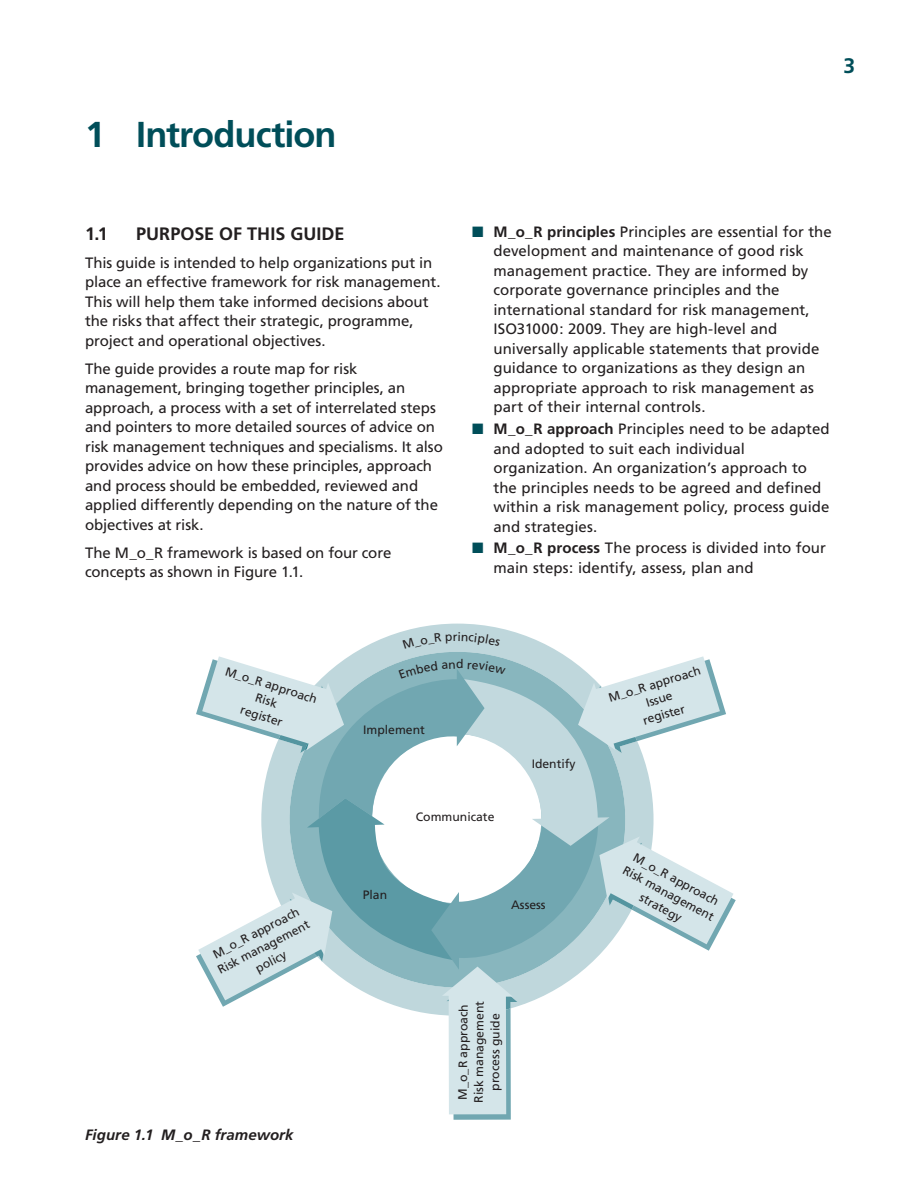
<style>
.page{position:relative;width:919px;height:1191px;background:#fff}
.page>*{position:absolute;margin:0;border:0;box-sizing:border-box;transform-origin:0 0}
.t1{font:700 36px "Frutiger";letter-spacing:-.025em;color:#004e59}
.t2{font:700 21px "Frutiger";color:#004e59}
.t3{font:700 18px "Frutiger";color:#231f20}
.t4{font:15px/19.5px "Frutiger";color:#231f20}
.t5{font:italic 700 15px "Frutiger";letter-spacing:.005em;color:#231f20}
.t6{font:12.15px/16px "Frutiger";color:#231f20;text-align:center}
.s1{color:#004e59}
.s2{font-weight:700}
</style>
<div class="page">
<svg style="left:350px;top:623px;width:215px;height:33px;fill:#bfd7dc"></svg>
<svg style="left:403px;top:633px;width:49px;height:16px"></svg>
<svg style="left:458px;top:632px;width:42px;height:14px"></svg>
<svg style="left:196px;top:656px;width:539px;height:463px"></svg>
<h1 class="t1" style="left:85px;top:113px;width:253px">1 Introduction</h1>
<h2 class="t2" style="left:843px;top:53px;width:13px">3</h2>
<p class="t3" style="left:85px;top:223px;width:24px">1.1</p>
<p class="t3" style="left:136px;top:223px;width:190px">Purpose of this guide</p>
<p class="t4" style="left:85px;top:253px;width:357px">This guide is intended to help organizations put in place an effective framework for risk management.<br>This will help them take informed decisions about the risks that affect their strategic, programme, project and operational objectives.</p>
<p class="t4" style="left:85px;top:359px;width:359px">The guide provides a route map for risk management, bringing together principles, an approach, a process with a set of interrelated steps and pointers to more detailed sources of advice on risk management techniques and specialisms. It also provides advice on how these principles, approach and process should be embedded, reviewed and applied differently depending on the nature of the objectives at risk.</p>
<p class="t4" style="left:85px;top:543px;width:308px">The M_o_R framework is based on four core concepts as shown in Figure 1.1.</p>
<p class="t4" style="left:493px;top:222px;width:340px;text-indent:-21px"><span class="s1">■</span> <span class="s2">M_o_R principles</span> Principles are essential for the development and maintenance of good risk management practice. They are informed by corporate governance principles and the international standard for risk management, ISO31000: 2009. They are high-level and universally applicable statements that provide guidance to organizations as they design an appropriate approach to risk management as part of their internal controls.</p>
<p class="t4" style="left:493px;top:419px;width:337px;text-indent:-21px"><span class="s1">■</span> <span class="s2">M_o_R approach</span> Principles need to be adapted and adopted to suit each individual organization. An organization’s approach to the principles needs to be agreed and defined within a risk management policy, process guide and strategies.</p>
<p class="t4" style="left:493px;top:538px;width:334px;text-indent:-21px"><span class="s1">■</span> <span class="s2">M_o_R process</span> The process is divided into four main steps: identify, assess, plan and</p>
<p class="t6" style="left:452px;top:628px;width:6px">r</p>
<p class="t6" style="left:456px;top:656px;width:9px">d</p>
<p class="t6" style="left:228px;top:663px;width:97px;rotate:18deg">M_o_R approach<br>Risk<br>register</p>
<p class="t6" style="left:606px;top:690px;width:97px;rotate:-17deg">M_o_R approach<br>Issue<br>register</p>
<p class="t6" style="left:363px;top:721px;width:63px">Implement</p>
<p class="t6" style="left:207px;top:948px;width:103px;rotate:-27deg">M_o_R approach<br>Risk management policy</p>
<p class="t5" style="left:85px;top:1126px;width:210px">Figure 1.1 M_o_R framework</p>
<p class="t6" style="left:363px;top:887px;width:26px">Plan</p>
<p class="t6" style="left:416px;top:808px;width:80px">Communicate</p>
<p class="t6" style="left:531px;top:756px;width:46px">Identify</p>
<p class="t6" style="left:511px;top:897px;width:36px">Assess</p>
<p class="t6" style="left:455px;top:1102px;width:103px;rotate:-90deg">M_o_R approach<br>Risk management process guide</p>
<p class="t6" style="left:634px;top:848px;width:103px;rotate:28deg">M_o_R approach<br>Risk management strategy</p>
</div>
